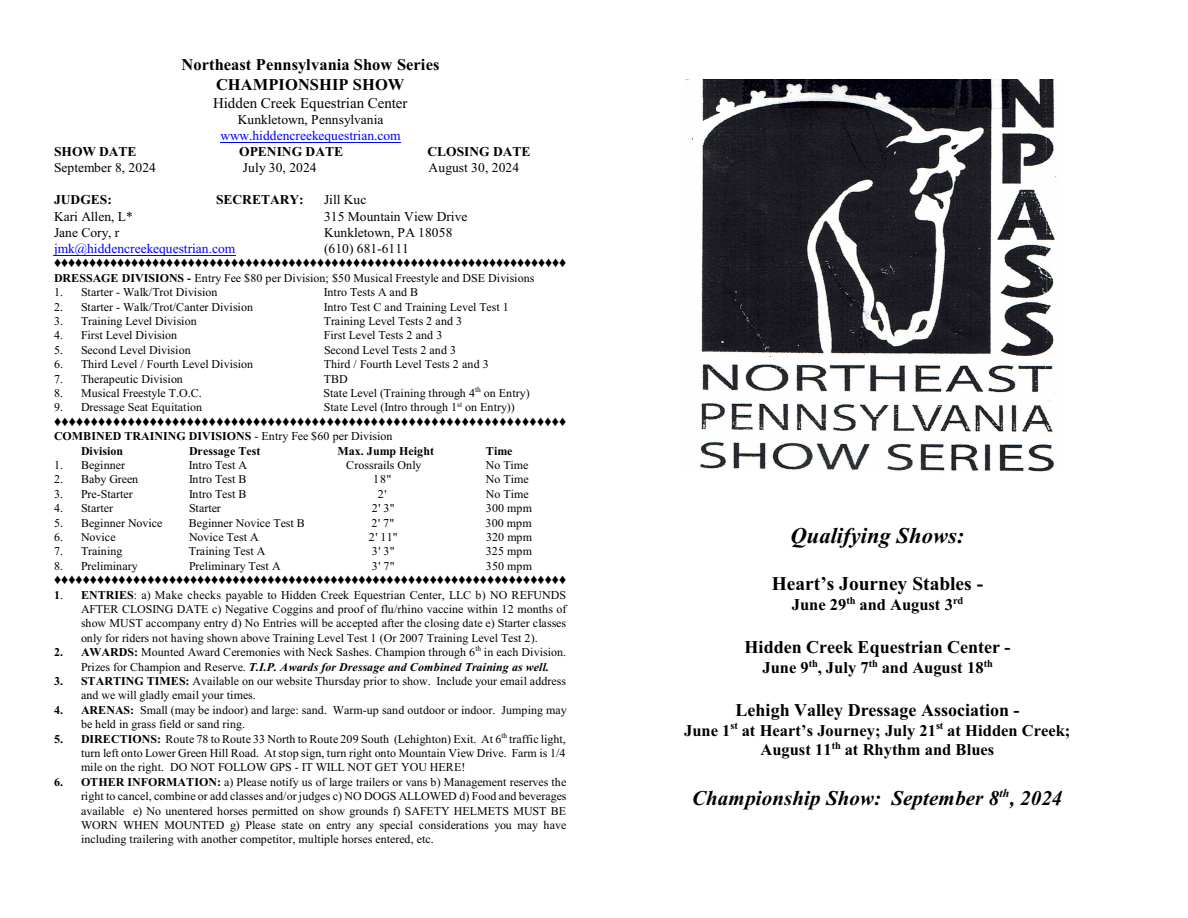
<style>
.page{position:relative;width:1188px;height:918px;background:#fff}
.page>*{position:absolute;margin:0;border:0;box-sizing:border-box;transform-origin:0 0}
.t1{font:italic 700 22.5px "Times New Roman";color:#000}
.t2{font:italic 700 21px "Times New Roman";letter-spacing:.005em;color:#000}
.t3{font:700 19.5px "Times New Roman";color:#000}
.t4{font:700 18px "Times New Roman";color:#000}
.t5{font:700 16.5px/19.8px "Times New Roman";color:#000;text-align:center}
.t6{font:15px "Times New Roman";color:#000}
.t7{font:13.5px "Times New Roman";color:#000}
.t8{font:13.5px "Times New Roman";color:#00f}
.t9{font:700 13.5px "Times New Roman";color:#000}
.t10{font:12px/14.4px "Times New Roman";color:#000;text-align:justify}
.t11{font:700 12px/14.4px "Times New Roman";color:#000}
.s1{font-weight:700}
.s2{font-weight:400}
.s3{font-weight:700;font-style:italic}
</style>
<div class="page">
<img style="left:690px;top:80px;width:366px;height:392px">
<hr style="left:220px;top:142px;width:181px;height:1px;background:#00f">
<hr style="left:54px;top:255px;width:181px;height:1px;background:#00f">
<h3 class="t5" style="left:182px;top:56px;width:259px">Northeast Pennsylvania Show Series<br>CHAMPIONSHIP SHOW</h3>
<p class="t6" style="left:213px;top:98px;width:196px">Hidden Creek Equestrian Center</p>
<p class="t7" style="left:238px;top:115px;width:147px">Kunkletown, Pennsylvania</p>
<p class="t8" style="left:220px;top:131px;width:182px">www.hiddencreekequestrian.com</p>
<p class="t9" style="left:54px;top:147px;width:84px">SHOW DATE</p>
<p class="t9" style="left:239px;top:147px;width:105px">OPENING DATE</p>
<p class="t9" style="left:427px;top:147px;width:105px">CLOSING DATE</p>
<p class="t7" style="left:54px;top:163px;width:103px">September 8, 2024</p>
<p class="t7" style="left:243px;top:163px;width:75px">July 30, 2024</p>
<p class="t7" style="left:428px;top:163px;width:92px">August 30, 2024</p>
<p class="t9" style="left:54px;top:195px;width:59px">JUDGES:</p>
<p class="t9" style="left:216px;top:195px;width:89px">SECRETARY:</p>
<p class="t7" style="left:324px;top:195px;width:44px">Jill Kuc</p>
<p class="t7" style="left:54px;top:211px;width:80px">Kari Allen, L*</p>
<p class="t7" style="left:324px;top:211px;width:145px">315 Mountain View Drive</p>
<p class="t7" style="left:54px;top:227px;width:67px">Jane Cory, r</p>
<p class="t7" style="left:324px;top:227px;width:130px">Kunkletown, PA 18058</p>
<p class="t8" style="left:54px;top:243px;width:183px">jmk@hiddencreekequestrian.com</p>
<p class="t7" style="left:324px;top:243px;width:87px">(610) 681-6111</p>
<p class="t10" style="left:54px;top:272px;width:482px"><span class="s1">DRESSAGE DIVISIONS -</span> Entry Fee $80 per Division; $50 Musical Freestyle and DSE Divisions</p>
<p class="t10" style="left:54px;top:286px;width:165px">1. Starter - Walk/Trot Division</p>
<p class="t10" style="left:324px;top:286px;width:96px">Intro Tests A and B</p>
<p class="t10" style="left:54px;top:300px;width:201px">2. Starter - Walk/Trot/Canter Division</p>
<p class="t10" style="left:324px;top:300px;width:186px">Intro Test C and Training Level Test 1</p>
<p class="t10" style="left:54px;top:315px;width:144px">3. Training Level Division</p>
<p class="t10" style="left:324px;top:315px;width:140px">Training Level Tests 2 and 3</p>
<p class="t10" style="left:54px;top:329px;width:125px">4. First Level Division</p>
<p class="t10" style="left:324px;top:329px;width:120px">First Level Tests 2 and 3</p>
<p class="t10" style="left:54px;top:344px;width:138px">5. Second Level Division</p>
<p class="t10" style="left:324px;top:344px;width:134px">Second Level Tests 2 and 3</p>
<p class="t10" style="left:54px;top:358px;width:201px">6. Third Level / Fourth Level Division</p>
<p class="t10" style="left:324px;top:358px;width:166px">Third / Fourth Level Tests 2 and 3</p>
<p class="t10" style="left:54px;top:372px;width:130px">7. Therapeutic Division</p>
<p class="t10" style="left:324px;top:372px;width:25px">TBD</p>
<p class="t10" style="left:54px;top:387px;width:149px">8. Musical Freestyle T.O.C.</p>
<p class="t10" style="left:323px;top:387px;width:208px">State Level (Training through 4<sup>th</sup> on Entry)</p>
<p class="t10" style="left:54px;top:401px;width:150px">9. Dressage Seat Equitation</p>
<p class="t10" style="left:324px;top:401px;width:192px">State Level (Intro through 1<sup>st</sup> on Entry))</p>
<p class="t11" style="left:81px;top:430px;width:313px;text-indent:-27px">COMBINED TRAINING DIVISIONS <span class="s2">- Entry Fee $60 per Division<br></span>Division</p>
<p class="t11" style="left:189px;top:445px;width:73px">Dressage Test</p>
<p class="t11" style="left:337px;top:445px;width:98px">Max. Jump Height</p>
<p class="t11" style="left:486px;top:445px;width:28px">Time</p>
<p class="t10" style="left:54px;top:459px;width:73px">1. Beginner</p>
<p class="t10" style="left:189px;top:459px;width:60px">Intro Test A</p>
<p class="t10" style="left:346px;top:459px;width:77px">Crossrails Only</p>
<p class="t10" style="left:486px;top:459px;width:44px">No Time</p>
<p class="t10" style="left:54px;top:473px;width:86px">2. Baby Green</p>
<p class="t10" style="left:189px;top:473px;width:59px">Intro Test B</p>
<p class="t10" style="left:373px;top:473px;width:19px">18"</p>
<p class="t10" style="left:486px;top:473px;width:44px">No Time</p>
<p class="t10" style="left:54px;top:488px;width:80px">3. Pre-Starter</p>
<p class="t10" style="left:189px;top:488px;width:59px">Intro Test B</p>
<p class="t10" style="left:378px;top:488px;width:10px">2'</p>
<p class="t10" style="left:486px;top:488px;width:44px">No Time</p>
<p class="t10" style="left:54px;top:502px;width:61px">4. Starter</p>
<p class="t10" style="left:189px;top:502px;width:33px">Starter</p>
<p class="t10" style="left:372px;top:502px;width:24px">2' 3"</p>
<p class="t10" style="left:486px;top:502px;width:48px">300 mpm</p>
<p class="t10" style="left:54px;top:516px;width:110px">5. Beginner Novice</p>
<p class="t10" style="left:189px;top:516px;width:118px">Beginner Novice Test B</p>
<p class="t10" style="left:372px;top:516px;width:24px">2' 7"</p>
<p class="t10" style="left:486px;top:516px;width:48px">300 mpm</p>
<p class="t10" style="left:54px;top:531px;width:63px">6. Novice</p>
<p class="t10" style="left:189px;top:531px;width:71px">Novice Test A</p>
<p class="t10" style="left:369px;top:531px;width:30px">2' 11"</p>
<p class="t10" style="left:486px;top:531px;width:48px">320 mpm</p>
<p class="t10" style="left:54px;top:545px;width:70px">7. Training</p>
<p class="t10" style="left:189px;top:545px;width:78px">Training Test A</p>
<p class="t10" style="left:372px;top:545px;width:24px">3' 3"</p>
<p class="t10" style="left:486px;top:545px;width:48px">325 mpm</p>
<p class="t10" style="left:54px;top:560px;width:85px">8. Preliminary</p>
<p class="t10" style="left:189px;top:560px;width:93px">Preliminary Test A</p>
<p class="t10" style="left:372px;top:560px;width:24px">3' 7"</p>
<p class="t10" style="left:486px;top:560px;width:48px">350 mpm</p>
<p class="t10" style="left:81px;top:588px;width:487px;text-indent:-27px"><span class="s1">1</span>. <span class="s1">ENTRIES</span>: a) Make checks payable to Hidden Creek Equestrian Center, LLC b) NO REFUNDS AFTER CLOSING DATE c) Negative Coggins and proof of flu/rhino vaccine within 12 months of show MUST accompany entry d) No Entries will be accepted after the closing date e) Starter classes only for riders not having shown above Training Level Test 1 (Or 2007 Training Level Test 2).</p>
<p class="t10" style="left:81px;top:646px;width:487px;text-indent:-27px"><span class="s1">2. AWARDS:</span> Mounted Award Ceremonies with Neck Sashes. Champion through 6<sup>th</sup> in each Division.<br>Prizes for Champion and Reserve. <span class="s3">T.I.P. Awards for Dressage and Combined Training as well.</span></p>
<p class="t10" style="left:81px;top:675px;width:487px;text-indent:-27px"><span class="s1">3. STARTING TIMES:</span> Available on our website Thursday prior to show. Include your email address and we will gladly email your times.</p>
<p class="t10" style="left:81px;top:704px;width:487px;text-indent:-27px"><span class="s1">4. ARENAS:</span> Small (may be indoor) and large: sand. Warm-up sand outdoor or indoor. Jumping may be held in grass field or sand ring.</p>
<p class="t10" style="left:81px;top:732px;width:486px;text-indent:-27px"><span class="s1">5. DIRECTIONS:</span> Route 78 to Route 33 North to Route 209 South (Lehighton) Exit. At 6<sup>th</sup> traffic light, turn left onto Lower Green Hill Road. At stop sign, turn right onto Mountain View Drive. Farm is 1/4 mile on the right. DO NOT FOLLOW GPS - IT WILL NOT GET YOU HERE!</p>
<p class="t10" style="left:81px;top:776px;width:487px;text-indent:-27px"><span class="s1">6. OTHER INFORMATION:</span> a) Please notify us of large trailers or vans b) Management reserves the right to cancel, combine or add classes and/or judges c) NO DOGS ALLOWED d) Food and beverages available e) No unentered horses permitted on show grounds f) SAFETY HELMETS MUST BE WORN WHEN MOUNTED g) Please state on entry any special considerations you may have including trailering with another competitor, multiple horses entered, etc.</p>
<h1 class="t1" style="left:791px;top:528px;width:175px">Qualifying Shows:</h1>
<h3 class="t3" style="left:772px;top:577px;width:213px">Heart’s Journey Stables -</h3>
<h3 class="t5" style="left:792px;top:597px;width:173px">June 29<sup>th</sup> and August 3<sup>rd</sup></h3>
<h3 class="t4" style="left:745px;top:641px;width:267px">Hidden Creek Equestrian Center -</h3>
<h3 class="t5" style="left:762px;top:659px;width:232px">June 9<sup>th</sup>, July 7<sup>th</sup> and August 18<sup>th</sup></h3>
<h3 class="t4" style="left:736px;top:703px;width:285px">Lehigh Valley Dressage Association -</h3>
<h3 class="t5" style="left:684px;top:722px;width:388px">June 1<sup>st</sup> at Heart’s Journey; July 21<sup>st</sup> at Hidden Creek;<br>August 11<sup>th</sup> at Rhythm and Blues</h3>
<h2 class="t2" style="left:692px;top:791px;width:372px">Championship Show: September 8<sup>th</sup>, 2024</h2>
</div>
